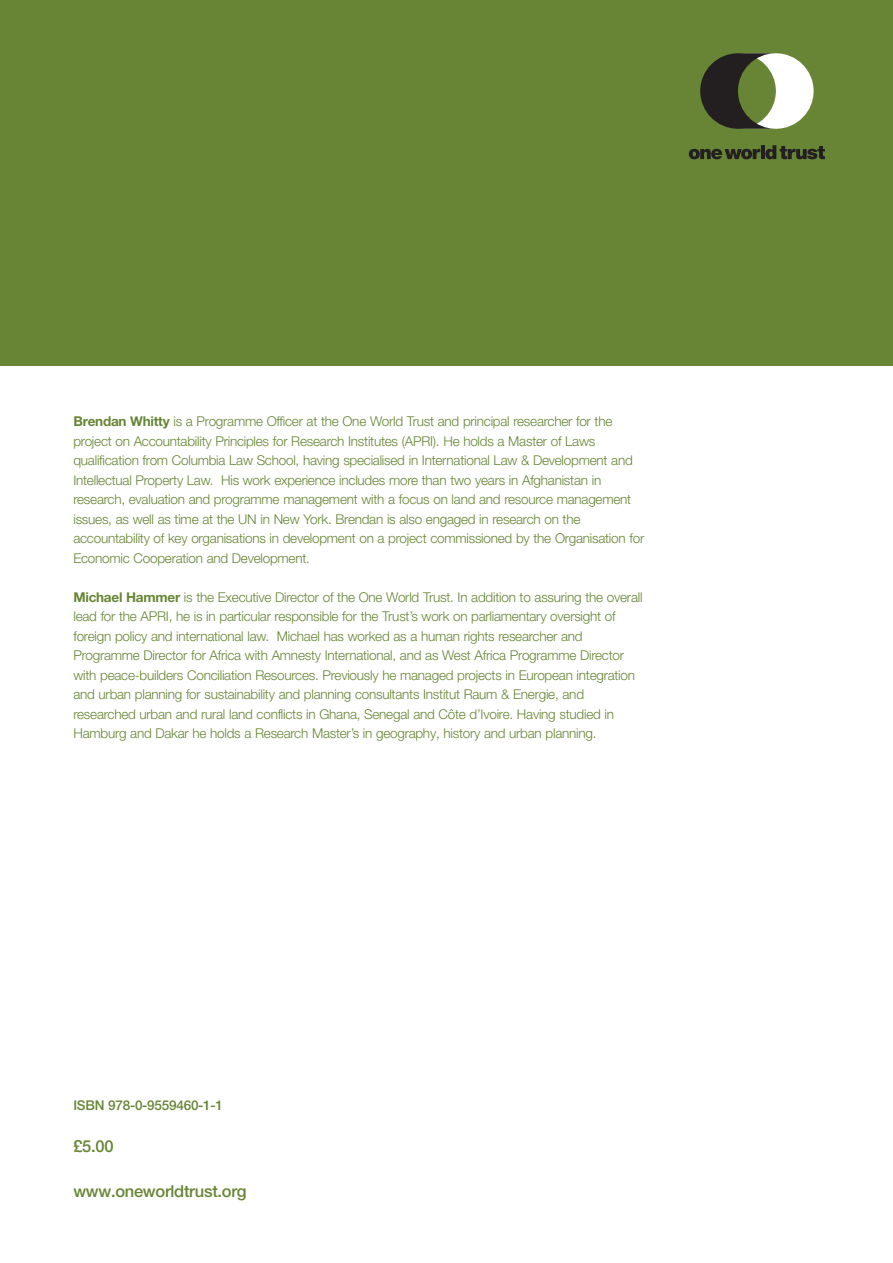
<style>
.page{position:relative;width:893px;height:1263px;background:#fff}
.page>*{position:absolute;margin:0;border:0;box-sizing:border-box;transform-origin:0 0}
.t1{font:500 16.5px "Helvetica Neue LT Pro";letter-spacing:-.015em;color:#678535}
.t2{font:300 13.5px/19.5px "Helvetica Neue LT Pro";letter-spacing:-.015em;color:#678535}
.t3{font:500 13.5px "Helvetica Neue LT Pro";letter-spacing:-.015em;color:#678535}
.s1{font-weight:700}
</style>
<div class="page">
<div style="left:0;top:0;width:893px;height:366px;background:#678535"></div>
<svg style="left:700px;top:53px;width:114px;height:76px"></svg>
<svg style="left:689px;top:145px;width:136px;height:14px"></svg>
<p class="t2" style="left:73px;top:413px;width:572px"><span class="s1">Brendan Whitty</span> is a Programme Officer at the One World Trust and principal researcher for the project on Accountability Principles for Research Institutes (APRI). He holds a Master of Laws qualification from Columbia Law School, having specialised in International Law &amp; Development and Intellectual Property Law. His work experience includes more than two years in Afghanistan in research, evaluation and programme management with a focus on land and resource management issues, as well as time at the UN in New York. Brendan is also engaged in research on the accountability of key organisations in development on a project commissioned by the Organisation for Economic Cooperation and Development.</p>
<p class="t2" style="left:73px;top:589px;width:571px"><span class="s1">Michael Hammer</span> is the Executive Director of the One World Trust. In addition to assuring the overall lead for the APRI, he is in particular responsible for the Trust’s work on parliamentary oversight of foreign policy and international law. Michael has worked as a human rights researcher and Programme Director for Africa with Amnesty International, and as West Africa Programme Director with peace-builders Conciliation Resources. Previously he managed projects in European integration and urban planning for sustainability and planning consultants Institut Raum &amp; Energie, and researched urban and rural land conflicts in Ghana, Senegal and Côte d’Ivoire. Having studied in Hamburg and Dakar he holds a Research Master’s in geography, history and urban planning.</p>
<p class="t3" style="left:73px;top:1100px;width:151px">ISBN 978-0-9559460-1-1</p>
<p class="t1" style="left:73px;top:1140px;width:42px">£5.00</p>
<p class="t1" style="left:73px;top:1185px;width:175px">www.oneworldtrust.org</p>
</div>
